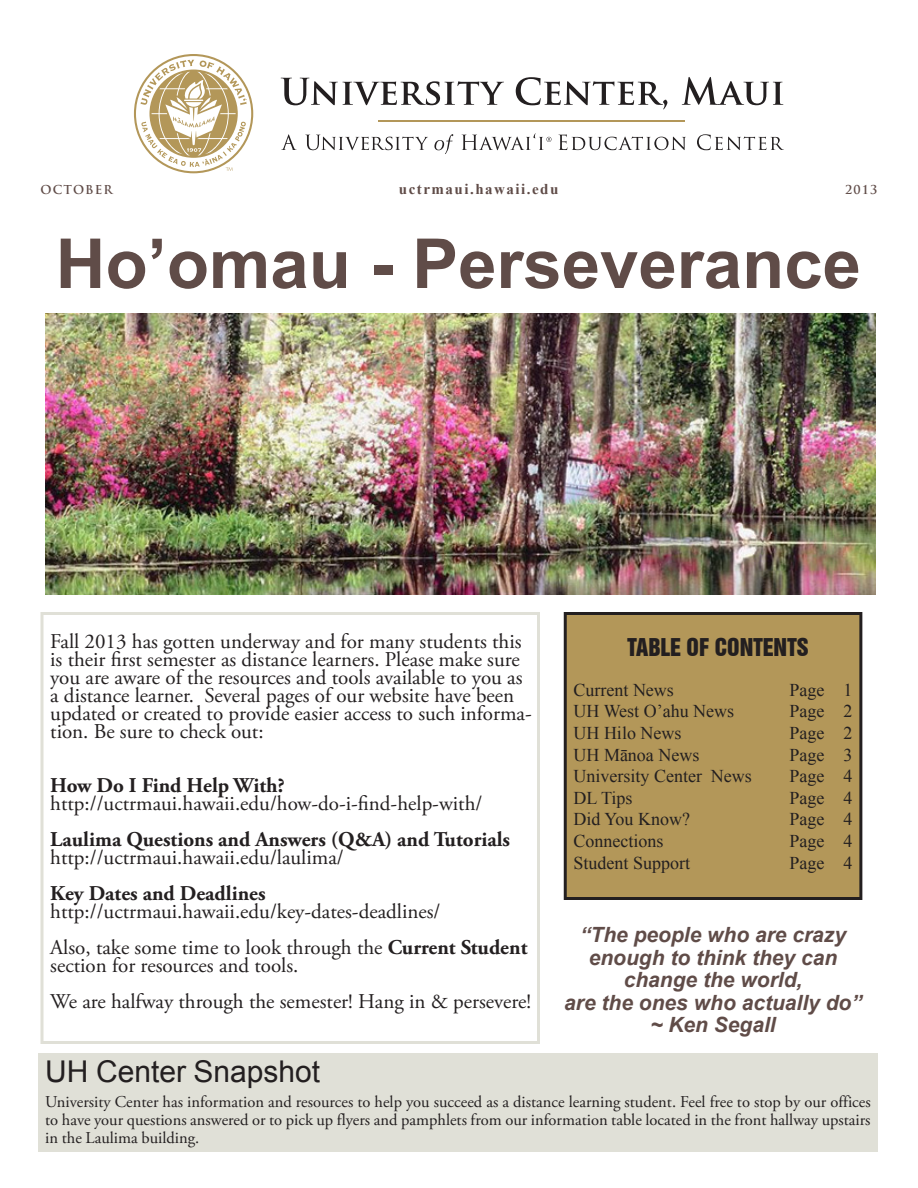
<style>
.page{position:relative;width:918px;height:1188px;background:#fff}
.page>*{position:absolute;margin:0;border:0;box-sizing:border-box;transform-origin:0 0}
.t1{font:700 69px "Arial";color:#604c48}
.t2{font:30px "Arial";color:#231f20}
.t3{font:22.5px "Swiss 921 BT Regular A";color:#231f20}
.t4{font:21px/18px "Adobe Garamond Pro";color:#231f20}
.t5{font:italic 700 21px/22.5px "Arial";color:#604c48;text-align:center}
.t6{font:700 21px "Adobe Garamond Pro";color:#231f20}
.t7{font:18px "Times New Roman";color:#231f20}
.t8{font:16.5px/18px "Adobe Garamond Pro";color:#231f20;text-align:justify}
.t9{font:700 15px "Times New Roman";letter-spacing:.1em;color:#604c48}
.t10{font:700 12px "Trajan Pro";letter-spacing:.1em;color:#604c48}
.s1{font-weight:700}
</style>
<div class="page">
<div style="left:40px;top:612px;width:500px;height:432px;border:3px solid #e0e0d7"></div>
<div style="left:38px;top:1053px;width:840px;height:99px;background:#e0e0d7"></div>
<div style="left:565px;top:614px;width:296px;height:284px;background:#b39759"></div>
<div style="left:564px;top:612px;width:298px;height:288px;border:3px solid #231f20"></div>
<svg style="left:134px;top:54px;width:119px;height:119px"></svg>
<svg style="left:281px;top:134px;width:16px;height:16px"></svg>
<svg style="left:306px;top:135px;width:122px;height:15px"></svg>
<svg style="left:434px;top:134px;width:19px;height:20px"></svg>
<svg style="left:558px;top:134px;width:128px;height:16px"></svg>
<svg style="left:697px;top:134px;width:87px;height:16px"></svg>
<hr style="left:378px;top:120px;width:306px;height:2px;background:#b39759">
<svg style="left:462px;top:133px;width:89px;height:17px"></svg>
<svg style="left:281px;top:78px;width:223px;height:27px"></svg>
<svg style="left:516px;top:77px;width:151px;height:32px"></svg>
<svg style="left:682px;top:77px;width:101px;height:28px"></svg>
<img style="left:45px;top:314px;width:831px;height:281px">
<p class="t10" style="left:40px;top:182px;width:74px">OCTOBER</p>
<p class="t9" style="left:399px;top:179px;width:161px">uctrmaui.hawaii.edu</p>
<p class="t10" style="left:845px;top:182px;width:34px">2013</p>
<p class="t1" style="left:56px;top:218px;width:807px">Ho’omau - Perseverance</p>
<p class="t4" style="left:50px;top:633px;width:483px">Fall 2013 has gotten underway and for many students this is their first semester as distance learners. Please make sure you are aware of the resources and tools available to you as a distance learner. Several pages of our website have been updated or created to provide easier access to such informa&shy;tion. Be sure to check out:</p>
<p class="t4" style="left:50px;top:777px;width:434px"><span class="s1">How Do I Find Help With? </span>http://uctrmaui.hawaii.edu/how-do-i-find-help-with/</p>
<p class="t6" style="left:50px;top:827px;width:461px">Laulima Questions and Answers (Q&amp;A) and Tutorials</p>
<p class="t4" style="left:50px;top:849px;width:295px">http://uctrmaui.hawaii.edu/laulima/</p>
<p class="t4" style="left:50px;top:885px;width:392px"><span class="s1">Key Dates and Deadlines </span>http://uctrmaui.hawaii.edu/key-dates-deadlines/</p>
<p class="t4" style="left:50px;top:939px;width:479px">Also, take some time to look through the <span class="s1">Current Student </span>section for resources and tools.</p>
<p class="t4" style="left:50px;top:993px;width:482px">We are halfway through the semester! Hang in &amp; persevere!</p>
<p class="t3" style="left:628px;top:633px;width:182px">TABLE OF CONTENTS</p>
<p class="t7" style="left:574px;top:678px;width:102px">Current News</p>
<p class="t7" style="left:790px;top:678px;width:65px">Page 1</p>
<p class="t7" style="left:574px;top:699px;width:162px">UH West O’ahu News</p>
<p class="t7" style="left:790px;top:699px;width:65px">Page 2</p>
<p class="t7" style="left:574px;top:721px;width:109px">UH Hilo News</p>
<p class="t7" style="left:790px;top:721px;width:65px">Page 2</p>
<p class="t7" style="left:574px;top:743px;width:127px">UH Mānoa News</p>
<p class="t7" style="left:790px;top:743px;width:65px">Page 3</p>
<p class="t7" style="left:574px;top:764px;width:180px">University Center News</p>
<p class="t7" style="left:790px;top:764px;width:65px">Page 4</p>
<p class="t7" style="left:574px;top:786px;width:60px">DL Tips</p>
<p class="t7" style="left:790px;top:786px;width:65px">Page 4</p>
<p class="t7" style="left:574px;top:807px;width:118px">Did You Know?</p>
<p class="t7" style="left:790px;top:807px;width:65px">Page 4</p>
<p class="t7" style="left:574px;top:829px;width:91px">Connections</p>
<p class="t7" style="left:790px;top:829px;width:65px">Page 4</p>
<p class="t7" style="left:574px;top:851px;width:118px">Student Support</p>
<p class="t7" style="left:790px;top:851px;width:65px">Page 4</p>
<p class="t5" style="left:564px;top:924px;width:299px">“The people who are crazy enough to think they can change the world,<br>are the ones who actually do” ~ Ken Segall</p>
<p class="t2" style="left:45px;top:1051px;width:277px">UH Center Snapshot</p>
<p class="t8" style="left:45px;top:1093px;width:827px">University Center has information and resources to help you succeed as a distance learning student. Feel free to stop by our offices to have your questions answered or to pick up flyers and pamphlets from our information table located in the front hallway upstairs in the Laulima building.</p>
</div>
